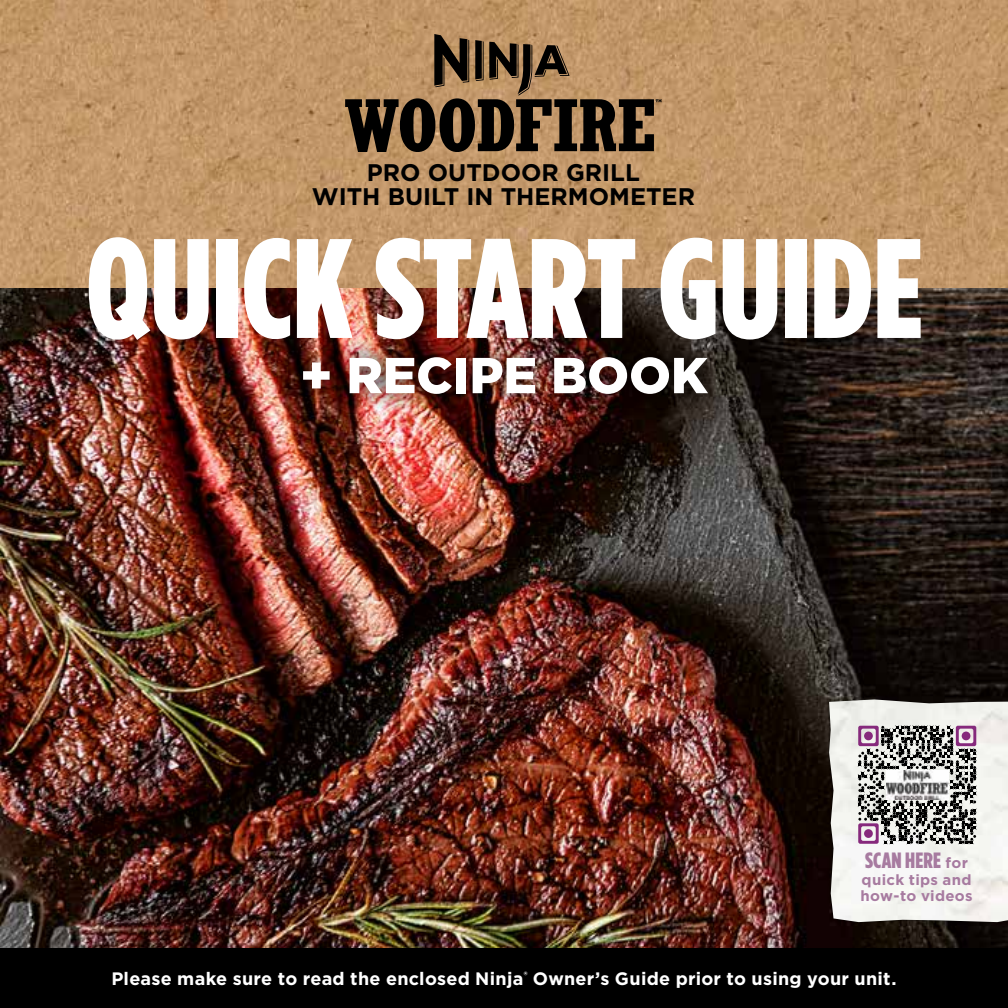
<style>
.page{position:relative;width:1008px;height:1008px;background:#fff}
.page>*{position:absolute;margin:0;border:0;box-sizing:border-box;transform-origin:0 0}
.t1{font:900 141.2px "Gotham Condensed";color:#fff}
.t2{font:900 50.4px "Gotham";color:#fff}
.t3{font:700 24px/24px "Gotham";color:#000;text-align:center}
.t4{font:900 22.2px "Gotham Condensed";letter-spacing:.01em;color:#a77ba0}
.t5{font:700 18px "Gotham";letter-spacing:.015em;color:#fff}
.t6{font:700 14.8px/16.6px "Gotham";letter-spacing:.02em;color:#a77ba0}
.s1{font-family:"Gotham";font-weight:700;font-size:14.8px}
</style>
<div class="page">
<img style="left:0;top:0;width:1008px;height:288px">
<img style="left:0;top:288px;width:1008px;height:661px">
<div style="left:283px;top:338px;width:443px;height:75px;background:#000;opacity:.75"></div>
<div style="left:0;top:949px;width:1008px;height:59px;background:#000"></div>
<div style="left:828px;top:699px;width:180px;height:227px;background:#000;opacity:.4"></div>
<img style="left:829px;top:699px;width:179px;height:223px">
<svg style="left:857px;top:725px;width:120px;height:120px"></svg>
<svg style="left:345px;top:34px;width:317px;height:118px;background:#7d6144"></svg>
<h3 class="t3" style="left:312px;top:160px;width:385px">PRO OUTDOOR GRILL<br>WITH BUILT IN THERMOMETER</h3>
<h1 class="t1" style="left:86px;top:205px;width:838px">QUICK START GUIDE</h1>
<h2 class="t2" style="left:300px;top:341px;width:409px">+ RECIPE BOOK</h2>
<p class="t4" style="left:865px;top:847px;width:104px">SCAN HERE <span class="s1">for</span></p>
<p class="t6" style="left:861px;top:871px;width:114px">quick tips and how-to videos</p>
<p class="t5" style="left:111px;top:967px;width:787px">Please make sure to read the enclosed Ninja<sup>®</sup> Owner’s Guide prior to using your unit.</p>
</div>
